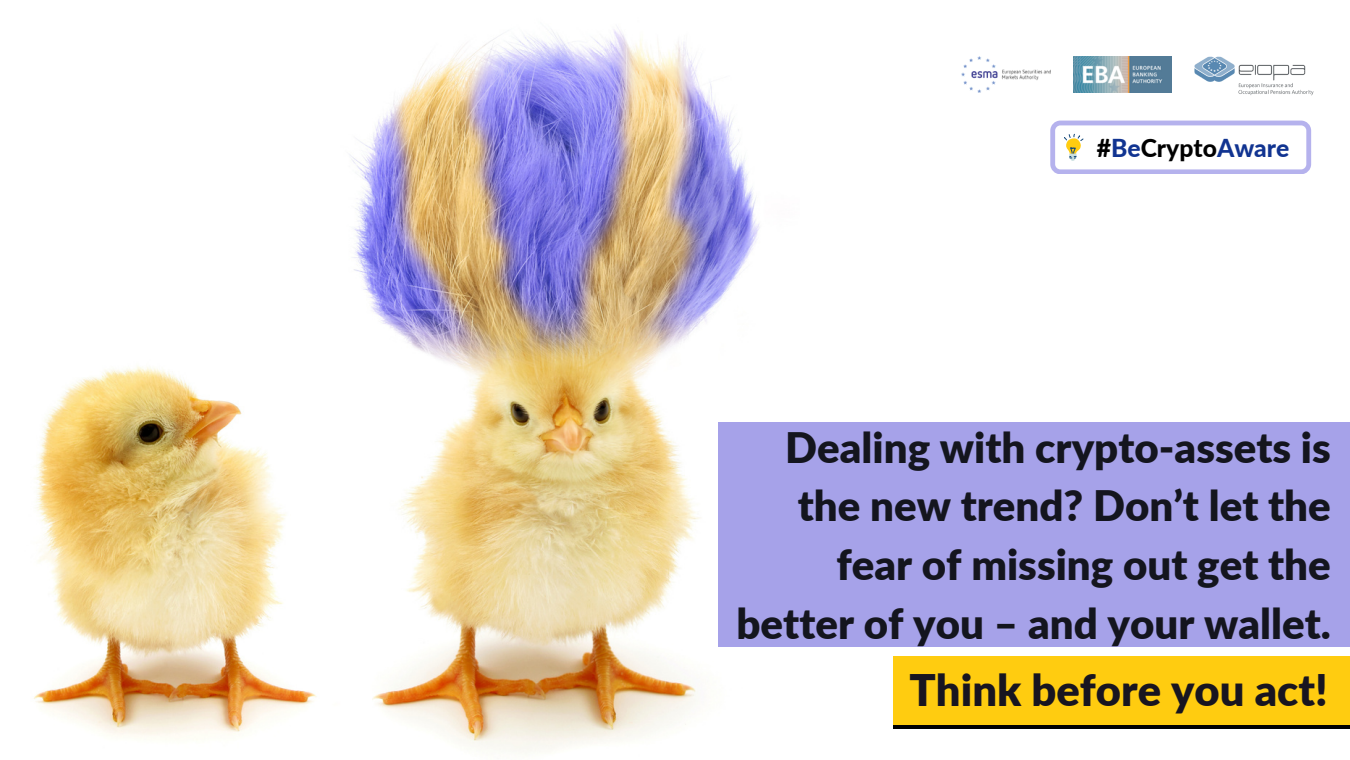
<style>
.page{position:relative;width:1350px;height:760px;background:#fff}
.page>*{position:absolute;margin:0;border:0;box-sizing:border-box;transform-origin:0 0}
.t1{font:900 43.5px "Lato";color:#181520}
.t2{font:900 42px/58.5px "Lato";color:#14151e;text-align:right}
.t3{font:800 24.75px "Lato";color:#000}
.s1{color:#113491}
</style>
<div class="page">
<svg style="left:893px;top:724px;width:457px;height:5px;background:#332803"></svg>
<div style="left:893px;top:656px;width:457px;height:68px;background:#ffcc10"></div>
<svg style="left:1050px;top:120px;width:261px;height:54px"></svg>
<img style="left:33px;top:27px;width:767px;height:727px">
<div style="left:718px;top:422px;width:632px;height:224px;background:#a6a2e9"></div>
<img style="left:1074px;top:56px;width:97px;height:36px">
<img style="left:1194px;top:56px;width:120px;height:40px">
<img style="left:961px;top:56px;width:89px;height:36px">
<p class="t3" style="left:1097px;top:133px;width:194px">#<span class="s1">Be</span>Crypto<span class="s1">Aware</span></p>
<p class="t2" style="left:736px;top:417px;width:596px">Dealing with crypto-assets is the new trend? Don’t let the fear of missing out get the better of you – and your wallet.</p>
<p class="t1" style="left:909px;top:663px;width:420px">Think before you act!</p>
</div>
